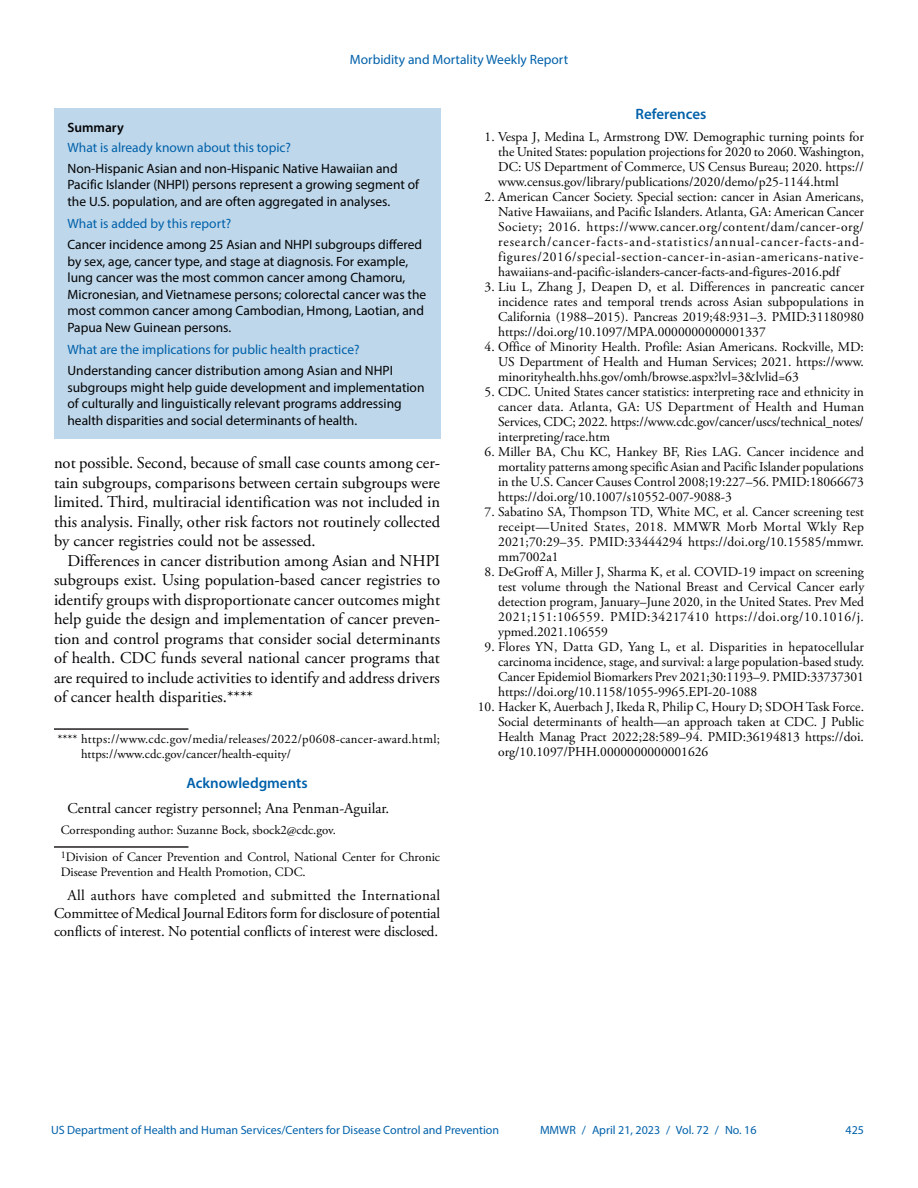
<style>
.page{position:relative;width:918px;height:1188px;background:#fff}
.page>*{position:absolute;margin:0;border:0;box-sizing:border-box;transform-origin:0 0}
.Paragraph{font:16.5px/19.5px "Adobe Garamond Pro";color:#010203;text-align:justify}
.Conflict_of_Interest{font:15px/18px "Adobe Garamond Pro";letter-spacing:-.01em;color:#010203;text-align:justify}
.Acknowledgment{font:15px "Adobe Garamond Pro";color:#010203}
.Acknowledgment_Head{font:600 15px "Myriad Pro";color:#0061aa}
.Ref_Title{font:600 15px "Myriad Pro";color:#0061aa}
.Reference_10{font:13.5px/15px "Adobe Garamond Pro";color:#010203;text-align:justify}
.Summary_Box_Text{font:13.5px/16.5px "Myriad Pro";color:#010203}
.Summary_Box_Heading{font:13.5px "Myriad Pro";color:#0061aa}
.Summary_Box_Ttile{font:600 13.5px "Myriad Pro";color:#010203}
.Author_Affiliations{font:12.75px/14.2px "Adobe Garamond Pro";color:#010203}
.footnote_w_rule_text{font:12.75px "Adobe Garamond Pro";letter-spacing:.025em;color:#010203}
.Corresponding_Author{font:12.75px "Adobe Garamond Pro";color:#010203}
.t1{font:12px "Myriad Pro";color:#0061aa}
</style>
<div class="page">
<div style="left:54px;top:108px;width:386px;height:330px;background:#bfd7ea"></div>
<hr style="left:54px;top:846px;width:134px;height:2px;background:#231f20">
<hr style="left:54px;top:728px;width:134px;height:2px;background:#231f20">
<p class="Summary_Box_Heading" style="left:350px;top:51px;width:220px">Morbidity and Mortality Weekly Report</p>
<h1 class="Summary_Box_Ttile" style="left:68px;top:119px;width:58px">Summary</h1>
<h1 class="Summary_Box_Heading" style="left:68px;top:139px;width:225px">What is already known about this topic?</h1>
<p class="Summary_Box_Text" style="left:68px;top:160px;width:353px">Non-Hispanic Asian and non-Hispanic Native Hawaiian and<br>Pacific Islander (NHPI) persons represent a growing segment of the U.S. population, and are often aggregated in analyses.</p>
<h1 class="Summary_Box_Heading" style="left:68px;top:216px;width:165px">What is added by this report?</h1>
<p class="Summary_Box_Text" style="left:68px;top:236px;width:360px">Cancer incidence among 25 Asian and NHPI subgroups differed by sex, age, cancer type, and stage at diagnosis. For example, lung cancer was the most common cancer among Chamoru, Micronesian, and Vietnamese persons; colorectal cancer was the most common cancer among Cambodian, Hmong, Laotian, and Papua New Guinean persons.</p>
<h1 class="Summary_Box_Heading" style="left:68px;top:342px;width:294px">What are the implications for public health practice?</h1>
<p class="Summary_Box_Text" style="left:68px;top:362px;width:359px">Understanding cancer distribution among Asian and NHPI subgroups might help guide development and implementation of culturally and linguistically relevant programs addressing health disparities and social determinants of health.</p>
<p class="Paragraph" style="left:54px;top:454px;width:388px">not possible. Second, because of small case counts among cer&shy;tain subgroups, comparisons between certain subgroups were limited. Third, multiracial identification was not included in this analysis. Finally, other risk factors not routinely collected by cancer registries could not be assessed.</p>
<p class="Paragraph" style="left:54px;top:551px;width:388px;text-indent:13px">Differences in cancer distribution among Asian and NHPI subgroups exist. Using population-based cancer registries to identify groups with disproportionate cancer outcomes might help guide the design and implementation of cancer preven&shy;tion and control programs that consider social determinants of health. CDC funds several national cancer programs that are required to include activities to identify and address drivers of cancer health disparities.****</p>
<p class="footnote_w_rule_text" style="left:58px;top:732px;width:384px">**** https://www.cdc.gov/media/releases/2022/p0608-cancer-award.html;</p>
<p class="Author_Affiliations" style="left:81px;top:747px;width:212px">https://www.cdc.gov/cancer/health-equity/</p>
<h1 class="Acknowledgment_Head" style="left:186px;top:773px;width:123px">Acknowledgments</h1>
<p class="Acknowledgment" style="left:67px;top:799px;width:323px">Central cancer registry personnel; Ana Penman-Aguilar.</p>
<p class="Corresponding_Author" style="left:61px;top:822px;width:277px">Corresponding author: Suzanne Bock, sbock2@cdc.gov.</p>
<p class="Author_Affiliations" style="left:61px;top:851px;width:381px"><sup>1</sup>Division of Cancer Prevention and Control, National Center for Chronic<br>Disease Prevention and Health Promotion, CDC.</p>
<p class="Conflict_of_Interest" style="left:54px;top:887px;width:388px;text-indent:14px">All authors have completed and submitted the International Committee of Medical Journal Editors form for disclosure of potential conflicts of interest. No potential conflicts of interest were disclosed.</p>
<h1 class="Ref_Title" style="left:636px;top:105px;width:72px">References</h1>
<p class="Reference_10" style="left:498px;top:130px;width:368px;text-indent:-14px">1. Vespa J, Medina L, Armstrong DW. Demographic turning points for the United States: population projections for 2020 to 2060. Washington, DC: US Department of Commerce, US Census Bureau; 2020. https:// www.census.gov/library/publications/2020/demo/p25-1144.html</p>
<p class="Reference_10" style="left:498px;top:190px;width:368px;text-indent:-14px">2. American Cancer Society. Special section: cancer in Asian Americans, Native Hawaiians, and Pacific Islanders. Atlanta, GA: American Cancer Society; 2016. https://www.cancer.org/content/dam/cancer-org/ research/cancer-facts-and-statistics/annual-cancer-facts-and&shy;figures/2016/special-section-cancer-in-asian-americans-native&shy;hawaiians-and-pacific-islanders-cancer-facts-and-figures-2016.pdf</p>
<p class="Reference_10" style="left:498px;top:280px;width:368px;text-indent:-14px">3. Liu L, Zhang J, Deapen D, et al. Differences in pancreatic cancer incidence rates and temporal trends across Asian subpopulations in California (1988–2015). Pancreas 2019;48:931–3. PMID:31180980 https://doi.org/10.1097/MPA.0000000000001337</p>
<p class="Reference_10" style="left:498px;top:340px;width:367px;text-indent:-14px">4. Office of Minority Health. Profile: Asian Americans. Rockville, MD:<br>US Department of Health and Human Services; 2021. https://www. minorityhealth.hhs.gov/omh/browse.aspx?lvl=3&amp;lvlid=63</p>
<p class="Reference_10" style="left:498px;top:385px;width:367px;text-indent:-14px">5. CDC. United States cancer statistics: interpreting race and ethnicity in cancer data. Atlanta, GA: US Department of Health and Human Services, CDC; 2022. https://www.cdc.gov/cancer/uscs/technical_notes/ interpreting/race.htm</p>
<p class="Reference_10" style="left:498px;top:445px;width:367px;text-indent:-13px">6. Miller BA, Chu KC, Hankey BF, Ries LAG. Cancer incidence and mortality patterns among specific Asian and Pacific Islander populations in the U.S. Cancer Causes Control 2008;19:227–56. PMID:18066673 https://doi.org/10.1007/s10552-007-9088-3</p>
<p class="Reference_10" style="left:498px;top:505px;width:367px;text-indent:-13px">7. Sabatino SA, Thompson TD, White MC, et al. Cancer screening test receipt—United States, 2018. MMWR Morb Mortal Wkly Rep 2021;70:29–35. PMID:33444294 https://doi.org/10.15585/mmwr. mm7002a1</p>
<p class="Reference_10" style="left:498px;top:565px;width:368px;text-indent:-14px">8. DeGroff A, Miller J, Sharma K, et al. COVID-19 impact on screening test volume through the National Breast and Cervical Cancer early detection program, January–June 2020, in the United States. Prev Med 2021;151:106559. PMID:34217410 https://doi.org/10.1016/j. ypmed.2021.106559</p>
<p class="Reference_10" style="left:498px;top:640px;width:368px;text-indent:-14px">9. Flores YN, Datta GD, Yang L, et al. Disparities in hepatocellular carcinoma incidence, stage, and survival: a large population-based study.<br>Cancer Epidemiol Biomarkers Prev 2021;30:1193–9. PMID:33737301 https://doi.org/10.1158/1055-9965.EPI-20-1088</p>
<p class="Reference_10" style="left:498px;top:700px;width:367px;text-indent:-20px">10. Hacker K, Auerbach J, Ikeda R, Philip C, Houry D; SDOH Task Force.<br>Social determinants of health—an approach taken at CDC. J Public Health Manag Pract 2022;28:589–94. PMID:36194813 https://doi. org/10.1097/PHH.0000000000001626</p>
<p class="t1" style="left:51px;top:1123px;width:450px">US Department of Health and Human Services/Centers for Disease Control and Prevention</p>
<p class="t1" style="left:540px;top:1123px;width:218px">MMWR / April 21, 2023 / Vol. 72 / No. 16</p>
<p class="t1" style="left:846px;top:1123px;width:20px">425</p>
</div>
